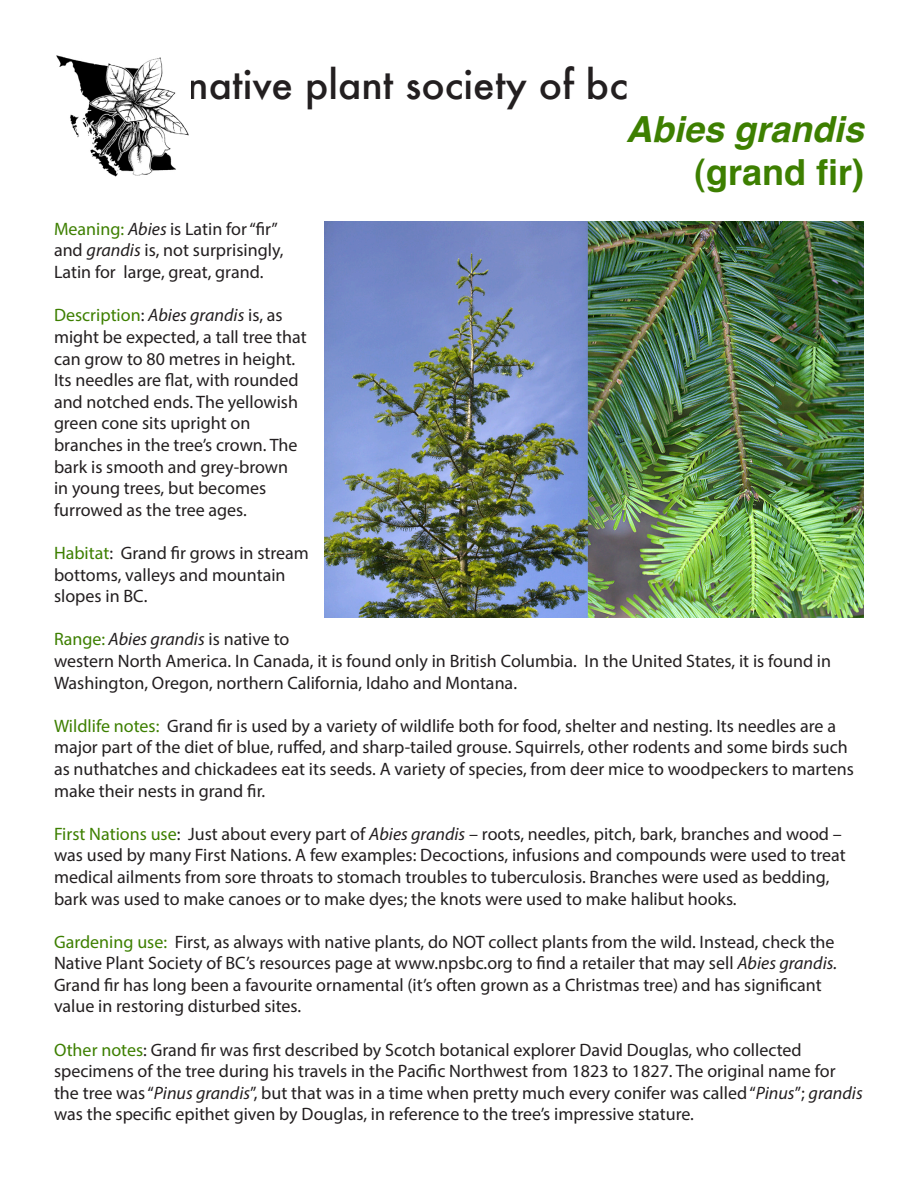
<style>
.page{position:relative;width:918px;height:1188px;background:#fff}
.page>*{position:absolute;margin:0;border:0;box-sizing:border-box;transform-origin:0 0}
.t1{font:500 39px "Futura";color:#231f20}
.t2{font:italic 700 36px "Helvetica";color:#3d7f00}
.t3{font:700 36px "Helvetica";color:#3d7f00}
.t4{font:18px/21.6px "Myriad Pro";color:#231f20}
.s1{color:#3d7f00}
.s2{font-style:italic}
</style>
<div class="page">
<img style="left:56px;top:55px;width:133px;height:122px">
<img style="left:324px;top:221px;width:540px;height:396px">
<p class="t1" style="left:187px;top:57px;width:442px">native plant society of bc</p>
<p class="t2" style="left:626px;top:99px;width:240px">Abies grandis</p>
<p class="t3" style="left:694px;top:143px;width:171px">(grand fir)</p>
<p class="t4" style="left:54px;top:218px;width:231px"><span class="s1">Meaning:</span> <span class="s2">Abies</span> is Latin for “fir” and <span class="s2">grandis</span> is, not surprisingly,<br>Latin for large, great, grand.</p>
<p class="t4" style="left:54px;top:304px;width:254px"><span class="s1">Description</span>: <span class="s2">Abies grandis</span> is, as might be expected, a tall tree that can grow to 80 metres in height.<br>Its needles are flat, with rounded and notched ends. The yellowish green cone sits upright on branches in the tree’s crown. The bark is smooth and grey-brown in young trees, but becomes furrowed as the tree ages.</p>
<p class="t4" style="left:54px;top:542px;width:256px"><span class="s1">Habitat</span>: Grand fir grows in stream bottoms, valleys and mountain slopes in BC.</p>
<p class="t4" style="left:54px;top:628px;width:779px"><span class="s1">Range:</span> <span class="s2">Abies grandis</span> is native to<br>western North America. In Canada, it is found only in British Columbia. In the United States, it is found in<br>Washington, Oregon, northern California, Idaho and Montana.</p>
<p class="t4" style="left:54px;top:715px;width:801px"><span class="s1">Wildlife notes:</span> Grand fir is used by a variety of wildlife both for food, shelter and nesting. Its needles are a major part of the diet of blue, ruffed, and sharp-tailed grouse. Squirrels, other rodents and some birds such as nuthatches and chickadees eat its seeds. A variety of species, from deer mice to woodpeckers to martens make their nests in grand fir.</p>
<p class="t4" style="left:54px;top:823px;width:793px"><span class="s1">First Nations use</span>: Just about every part of <span class="s2">Abies grandis</span> – roots, needles, pitch, bark, branches and wood – was used by many First Nations. A few examples: Decoctions, infusions and compounds were used to treat medical ailments from sore throats to stomach troubles to tuberculosis. Branches were used as bedding, bark was used to make canoes or to make dyes; the knots were used to make halibut hooks.</p>
<p class="t4" style="left:54px;top:931px;width:785px"><span class="s1">Gardening use:</span> First, as always with native plants, do NOT collect plants from the wild. Instead, check the<br>Native Plant Society of BC’s resources page at www.npsbc.org to find a retailer that may sell <span class="s2">Abies grandis.</span></p>
<p class="t4" style="left:54px;top:974px;width:769px">Grand fir has long been a favourite ornamental (it’s often grown as a Christmas tree) and has significant value in restoring disturbed sites.</p>
<p class="t4" style="left:54px;top:1039px;width:810px"><span class="s1">Other notes</span>: Grand fir was first described by Scotch botanical explorer David Douglas, who collected specimens of the tree during his travels in the Pacific Northwest from 1823 to 1827. The original name for the tree was “<span class="s2">Pinus grandis</span>”, but that was in a time when pretty much every conifer was called “<span class="s2">Pinus</span>”; <span class="s2">grandis </span>was the specific epithet given by Douglas, in reference to the tree’s impressive stature.</p>
</div>
